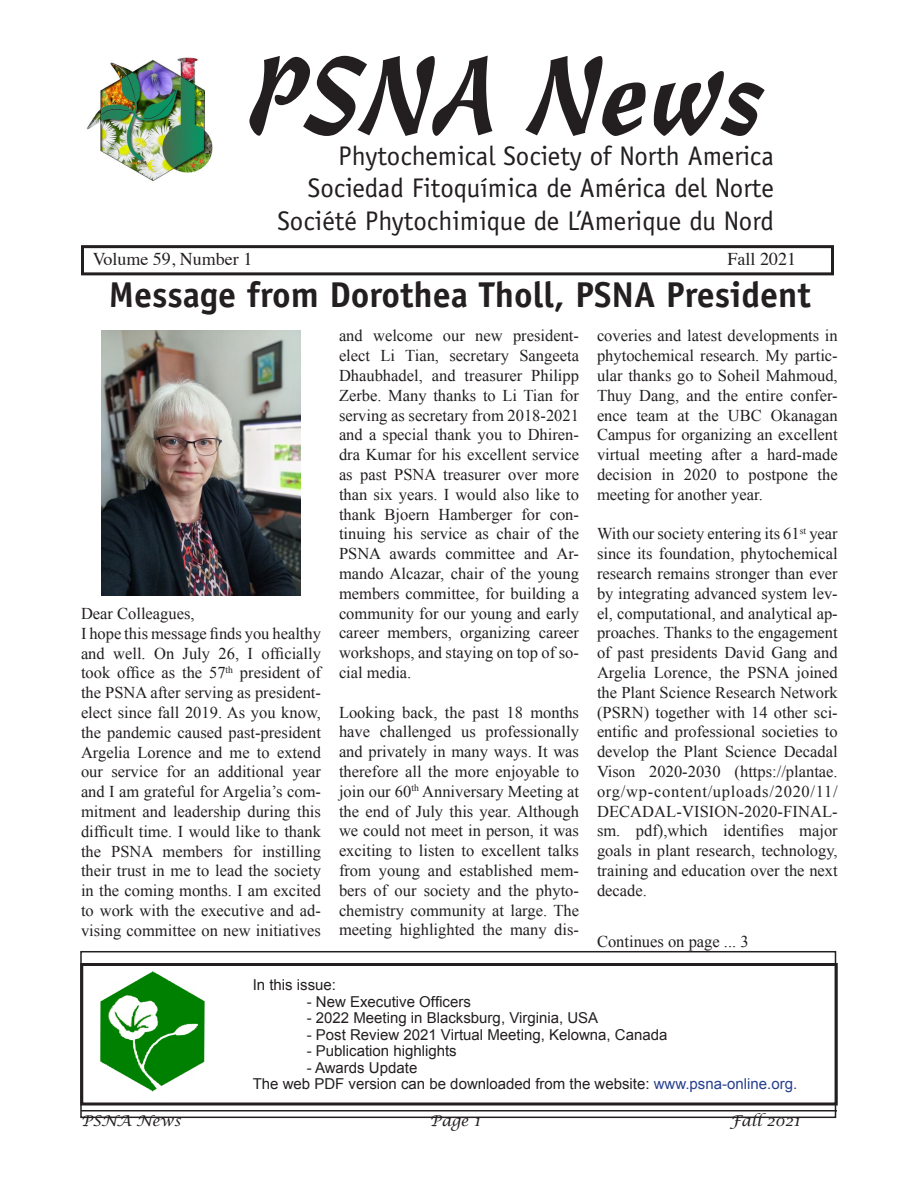
<style>
.page{position:relative;width:918px;height:1188px;background:#fff}
.page>*{position:absolute;margin:0;border:0;box-sizing:border-box;transform-origin:0 0}
.t1{font:108px "Freehand 471 BT";color:#231f20}
.Header_column{font:700 36px "Officina Sans";color:#231f20}
.t2{font:27px "Officina Sans";color:#231f20}
.t3{font:18px "Times";color:#231f20}
.Body_text_PSNA{font:16.5px/19.8px "Times New Roman";color:#231f20;text-align:justify}
.Regular_Text_-_Arial{font:15px "Arial";color:#231f20}
.t4{font:italic 15px "Lucida Calligraphy";color:#231f20}
.s1{color:#253f8e}
</style>
<div class="page">
<hr style="left:81px;top:1110px;width:756px;height:2px;background:#231f20">
<div style="left:80px;top:951px;width:756px;height:167px;border:2px solid #231f20"></div>
<img style="left:87px;top:58px;width:126px;height:123px">
<div style="left:81px;top:245px;width:753px;height:30px;border:3px solid #231f20"></div>
<div style="left:80px;top:963px;width:758px;height:143px;border:3px solid #231f20"></div>
<img style="left:100px;top:971px;width:105px;height:121px">
<img style="left:101px;top:330px;width:200px;height:266px">
<p class="t1" style="left:248px;top:32px;width:521px">PSNA News</p>
<p class="t2" style="left:338px;top:140px;width:437px">Phytochemical Society of North America</p>
<p class="t2" style="left:308px;top:172px;width:468px">Sociedad Fitoquímica de América del Norte</p>
<p class="t2" style="left:277px;top:205px;width:498px">Société Phytochimique de L’Amerique du Nord</p>
<p class="t3" style="left:93px;top:242px;width:161px">Volume 59, Number 1</p>
<p class="t3" style="left:728px;top:242px;width:70px">Fall 2021</p>
<p class="Header_column" style="left:109px;top:272px;width:704px">Message from Dorothea Tholl, PSNA President</p>
<p class="Body_text_PSNA" style="left:81px;top:603px;width:115px">Dear Colleagues,</p>
<p class="Body_text_PSNA" style="left:81px;top:623px;width:242px">I hope this message finds you healthy and well. On July 26, I officially took office as the 57<sup>th</sup> president of the PSNA after serving as president&shy;elect since fall 2019. As you know, the pandemic caused past-president Argelia Lorence and me to extend our service for an additional year and I am grateful for Argelia’s com&shy;mitment and leadership during this difficult time. I would like to thank the PSNA members for instilling their trust in me to lead the society in the coming months. I am excited to work with the executive and ad&shy;vising committee on new initiatives</p>
<p class="Body_text_PSNA" style="left:339px;top:326px;width:242px">and welcome our new president&shy;elect Li Tian, secretary Sangeeta Dhaubhadel, and treasurer Philipp Zerbe. Many thanks to Li Tian for serving as secretary from 2018-2021 and a special thank you to Dhiren&shy;dra Kumar for his excellent service as past PSNA treasurer over more than six years. I would also like to thank Bjoern Hamberger for con&shy;tinuing his service as chair of the PSNA awards committee and Ar&shy;mando Alcazar, chair of the young members committee, for building a community for our young and early career members, organizing career workshops, and staying on top of so&shy;cial media.</p>
<p class="Body_text_PSNA" style="left:339px;top:702px;width:242px">Looking back, the past 18 months have challenged us professionally and privately in many ways. It was therefore all the more enjoyable to join our 60<sup>th</sup> Anniversary Meeting at the end of July this year. Although we could not meet in person, it was exciting to listen to excellent talks from young and established mem&shy;bers of our society and the phyto&shy;chemistry community at large. The meeting highlighted the many dis-</p>
<p class="Body_text_PSNA" style="left:597px;top:326px;width:242px">coveries and latest developments in phytochemical research. My partic&shy;ular thanks go to Soheil Mahmoud, Thuy Dang, and the entire confer&shy;ence team at the UBC Okanagan Campus for organizing an excellent virtual meeting after a hard-made decision in 2020 to postpone the meeting for another year.</p>
<p class="Body_text_PSNA" style="left:597px;top:524px;width:242px">With our society entering its 61<sup>st</sup> year since its foundation, phytochemical research remains stronger than ever by integrating advanced system lev&shy;el, computational, and analytical ap&shy;proaches. Thanks to the engagement of past presidents David Gang and Argelia Lorence, the PSNA joined the Plant Science Research Network (PSRN) together with 14 other sci&shy;entific and professional societies to develop the Plant Science Decadal Vison 2020-2030 (https://plantae. org/wp-content/uploads/2020/11/ DECADAL-VISION-2020-FINAL&shy;sm. pdf),which identifies major goals in plant research, technology, training and education over the next decade.</p>
<p class="Body_text_PSNA" style="left:597px;top:931px;width:153px">Continues on page ... 3</p>
<p class="Regular_Text_-_Arial" style="left:253px;top:975px;width:85px">In this issue:</p>
<p class="Regular_Text_-_Arial" style="left:307px;top:992px;width:166px">- New Executive Officers</p>
<p class="Regular_Text_-_Arial" style="left:307px;top:1008px;width:293px">- 2022 Meeting in Blacksburg, Virginia, USA</p>
<p class="Regular_Text_-_Arial" style="left:307px;top:1025px;width:362px">- Post Review 2021 Virtual Meeting, Kelowna, Canada</p>
<p class="Regular_Text_-_Arial" style="left:307px;top:1041px;width:152px">- Publication highlights</p>
<p class="Regular_Text_-_Arial" style="left:307px;top:1058px;width:112px">- Awards Update</p>
<p class="Regular_Text_-_Arial" style="left:253px;top:1074px;width:546px">The web PDF version can be downloaded from the website: <span class="s1">www.psna-online.org.</span></p>
<p class="t4" style="left:81px;top:1112px;width:101px">PSNA News</p>
<p class="t4" style="left:430px;top:1112px;width:52px">Page 1</p>
<p class="t4" style="left:730px;top:1112px;width:72px">Fall 2021</p>
</div>
